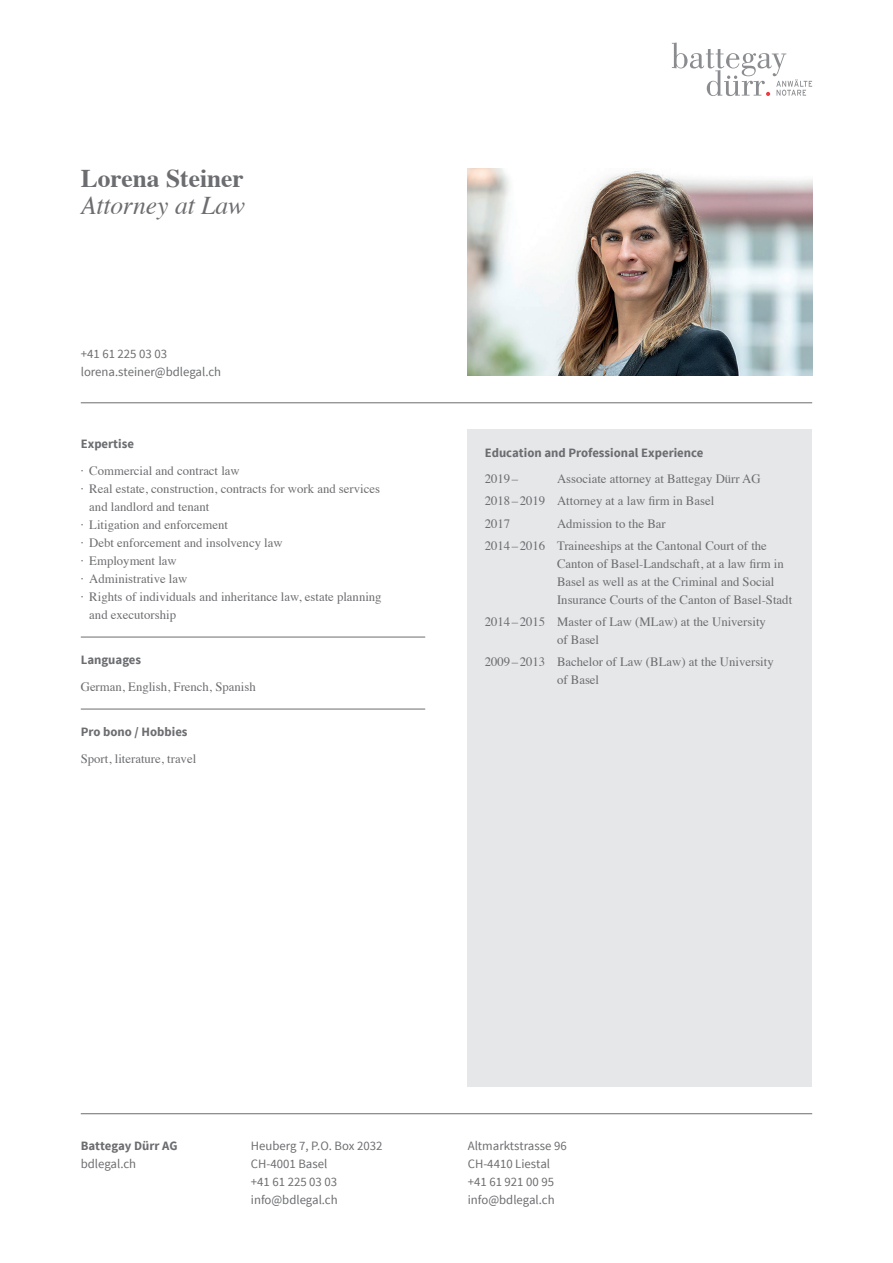
<style>
.page{position:relative;width:893px;height:1263px;background:#fff}
.page>*{position:absolute;margin:0;border:0;box-sizing:border-box;transform-origin:0 0}
.t1{font:700 25.5px "Times";color:#6c6d70}
.t2{font:italic 25.5px "Times";color:#6c6d70}
.t3{font:12.75px/18px "Times";color:#6c6d70}
.t4{font:12.75px/18px "Source Sans Pro";color:#6c6d70}
.t5{font:700 12.75px "Source Sans Pro";color:#6c6d70}
</style>
<div class="page">
<svg style="left:672px;top:43px;width:140px;height:53px"></svg>
<hr style="left:81px;top:1113px;width:731px;height:1px;background:#6c6d70">
<hr style="left:81px;top:402px;width:731px;height:1px;background:#6c6d70">
<hr style="left:81px;top:637px;width:344px;height:1px;background:#6c6d70">
<hr style="left:81px;top:709px;width:344px;height:1px;background:#6c6d70">
<div style="left:468px;top:430px;width:344px;height:657px;background:#e6e7e9"></div>
<img style="left:468px;top:169px;width:344px;height:207px">
<h1 class="t1" style="left:81px;top:153px;width:165px">Lorena Steiner</h1>
<h1 class="t2" style="left:81px;top:183px;width:166px">Attorney at Law</h1>
<p class="t4" style="left:81px;top:345px;width:142px">+41 61 225 03 03 lorena.steiner@bdlegal.ch</p>
<p class="t5" style="left:81px;top:435px;width:55px">Expertise</p>
<p class="t3" style="left:81px;top:460px;width:160px">· Commercial and contract law</p>
<p class="t3" style="left:81px;top:478px;width:301px">· Real estate, construction, contracts for work and services</p>
<p class="t3" style="left:89px;top:496px;width:122px">and landlord and tenant</p>
<p class="t3" style="left:81px;top:514px;width:149px">· Litigation and enforcement</p>
<p class="t3" style="left:81px;top:532px;width:203px">· Debt enforcement and insolvency law</p>
<p class="t3" style="left:81px;top:550px;width:97px">· Employment law</p>
<p class="t3" style="left:81px;top:568px;width:108px">· Administrative law</p>
<p class="t3" style="left:81px;top:586px;width:302px">· Rights of individuals and inheritance law, estate planning</p>
<p class="t3" style="left:89px;top:604px;width:88px">and executorship</p>
<p class="t5" style="left:81px;top:651px;width:62px">Languages</p>
<p class="t3" style="left:81px;top:676px;width:176px">German, English, French, Spanish</p>
<p class="t5" style="left:81px;top:723px;width:108px">Pro bono / Hobbies</p>
<p class="t3" style="left:81px;top:748px;width:117px">Sport, literature, travel</p>
<p class="t5" style="left:485px;top:444px;width:220px">Education and Professional Experience</p>
<p class="t3" style="left:485px;top:469px;width:35px">2019 –</p>
<p class="t3" style="left:485px;top:467px;width:277px;line-height:22.2px;text-indent:72px">Associate attorney at Battegay Dürr AG<br>2018 – 2019 Attorney at a law firm in Basel<br>2017</p>
<p class="t3" style="left:485px;top:511px;width:284px;line-height:22.2px;text-indent:72px">Admission to the Bar<br>2014 – 2016 Traineeships at the Cantonal Court of the</p>
<p class="t3" style="left:557px;top:553px;width:237px">Canton of Basel-Landschaft, at a law firm in<br>Basel as well as at the Criminal and Social<br>Insurance Courts of the Canton of Basel-Stadt</p>
<p class="t3" style="left:557px;top:612px;width:210px;text-indent:-72px">2014 – 2015 Master of Law (MLaw) at the University of Basel</p>
<p class="t3" style="left:557px;top:652px;width:218px;text-indent:-72px">2009 – 2013 Bachelor of Law (BLaw) at the University of Basel</p>
<p class="t5" style="left:81px;top:1137px;width:98px">Battegay Dürr AG</p>
<p class="t4" style="left:81px;top:1155px;width:57px">bdlegal.ch</p>
<p class="t4" style="left:251px;top:1137px;width:133px">Heuberg 7, P.O. Box 2032<br>CH-4001 Basel<br>+41 61 225 03 03 info@bdlegal.ch</p>
<p class="t4" style="left:468px;top:1137px;width:101px">Altmarktstrasse 96<br>CH-4410 Liestal +41 61 921 00 95 info@bdlegal.ch</p>
</div>
